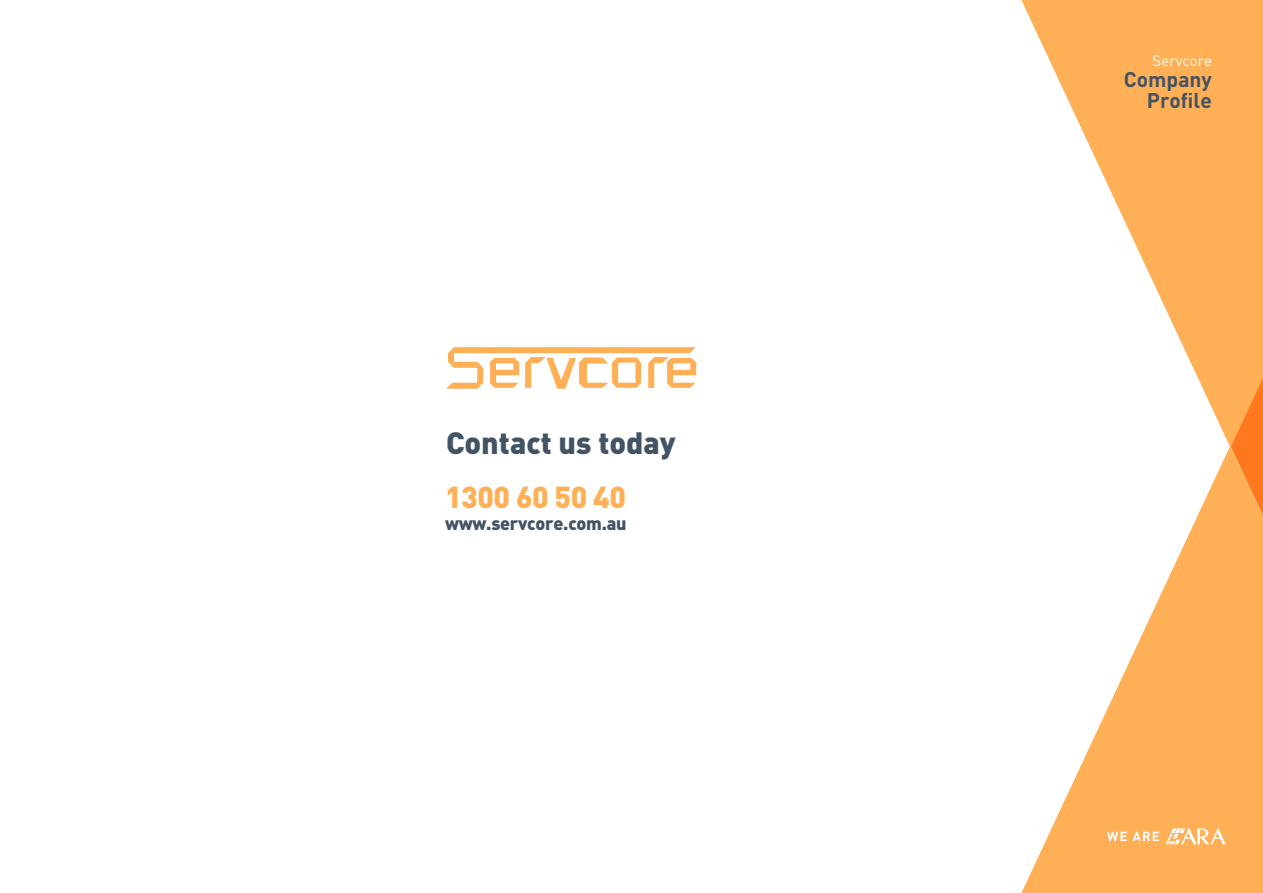
<style>
.page{position:relative;width:1263px;height:893px;background:#fff}
.page>*{position:absolute;margin:0;border:0;box-sizing:border-box;transform-origin:0 0}
.t1{font:900 30.45px "DIN";color:#415364}
.t2{font:900 30px "DIN";letter-spacing:-.015em;color:#ffaf56}
.t3{font:700 21px/21px "DIN";color:#435364;text-align:right}
.t4{font:900 18px "DIN";letter-spacing:-.015em;color:#435364}
.t5{font:15px "DIN";color:#fff}
</style>
<div class="page">
<svg style="left:1021px;top:0;width:242px;height:446px;fill:#ffaf56"></svg>
<svg style="left:1021px;top:446px;width:242px;height:447px;fill:#ffaf56"></svg>
<svg style="left:1231px;top:351px;width:32px;height:191px;background:#ff9b41"></svg>
<svg style="left:446px;top:347px;width:250px;height:42px"></svg>
<svg style="left:1167px;top:828px;width:59px;height:16px"></svg>
<svg style="left:1107px;top:832px;width:52px;height:9px"></svg>
<p class="t1" style="left:446px;top:423px;width:231px">Contact us today</p>
<p class="t2" style="left:445px;top:477px;width:183px">1300 60 50 40</p>
<p class="t4" style="left:445px;top:511px;width:183px">www.servcore.com.au</p>
<p class="t5" style="left:1152px;top:51px;width:61px">Servcore</p>
<p class="t3" style="left:1124px;top:68px;width:90px">Company<br>Profile</p>
</div>
